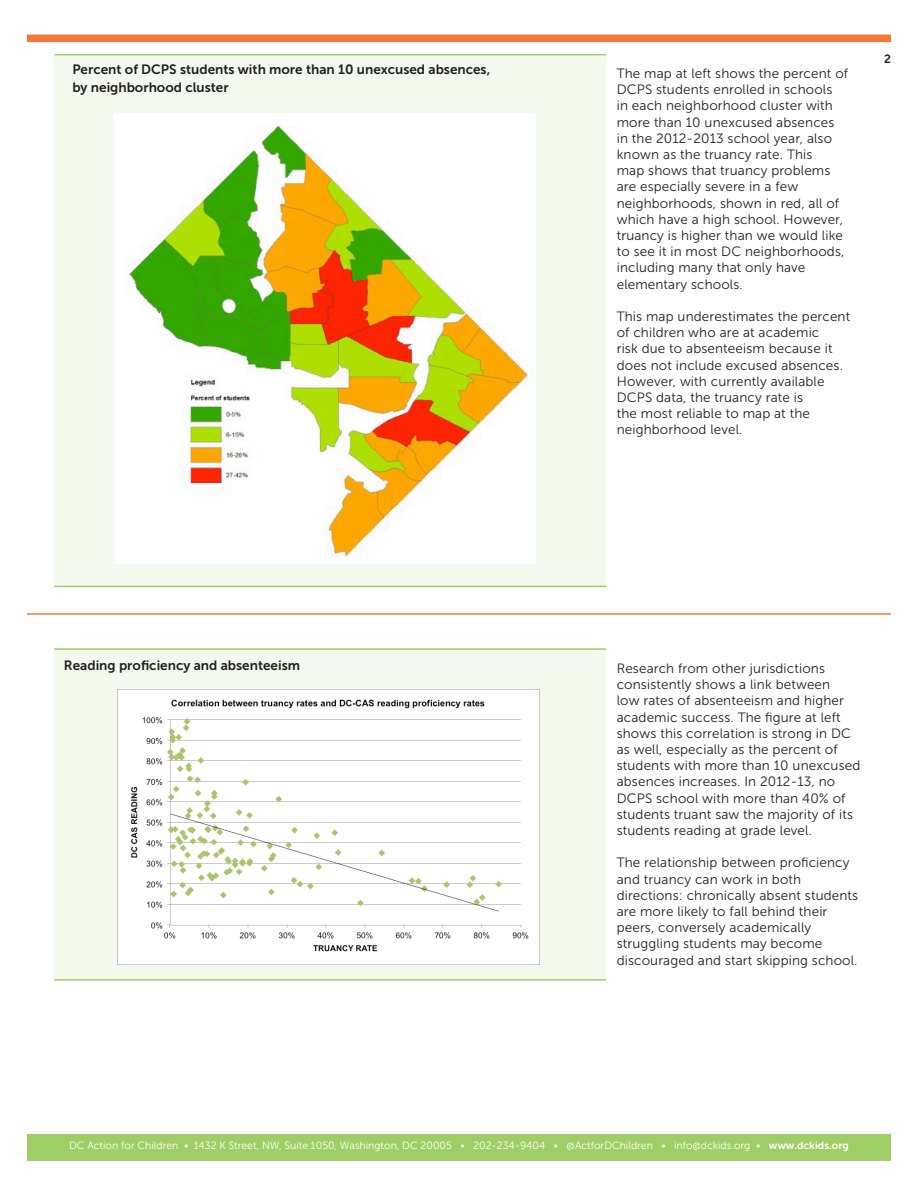
<style>
.page{position:relative;width:918px;height:1188px;background:#fff}
.page>*{position:absolute;margin:0;border:0;box-sizing:border-box;transform-origin:0 0}
.t1{font:13.5px/16.2px "Museo Sans 300";letter-spacing:.01em;color:#231f20}
.t2{font:13.5px/18px "Museo Sans 700";color:#231f20}
.t3{font:12px "Museo Sans 700";color:#231f20}
.t4{font:10.5px "Museo Sans 300";color:#fff}
.s1{font-family:"Museo Sans 700"}
</style>
<div class="page">
<div style="left:27px;top:1134px;width:864px;height:27px;background:#9fce66"></div>
<div style="left:27px;top:35px;width:864px;height:7px;background:#f37736"></div>
<div style="left:54px;top:648px;width:552px;height:331px;background:#f4f9ed"></div>
<img style="left:118px;top:689px;width:422px;height:276px">
<hr style="left:54px;top:648px;width:552px;height:2px;background:#9fce66">
<hr style="left:54px;top:979px;width:552px;height:2px;background:#9fce66">
<div style="left:54px;top:56px;width:552px;height:530px;background:#f4f9ed"></div>
<hr style="left:54px;top:54px;width:552px;height:1px;background:#9fce66">
<hr style="left:54px;top:586px;width:552px;height:1px;background:#9fce66">
<hr style="left:27px;top:613px;width:864px;height:2px;background:#f37736">
<img style="left:115px;top:113px;width:420px;height:451px">
<p class="t2" style="left:72px;top:61px;width:419px">Percent of DCPS students with more than 10 unexcused absences, by neighborhood cluster</p>
<p class="t1" style="left:617px;top:65px;width:233px">The map at left shows the percent of<br>DCPS students enrolled in schools<br>in each neighborhood cluster with more than 10 unexcused absences in the 2012-2013 school year, also known as the truancy rate. This<br>map shows that truancy problems are especially severe in a few neighborhoods, shown in red, all of which have a high school. However, truancy is higher than we would like to see it in most DC neighborhoods, including many that only have elementary schools.</p>
<p class="t1" style="left:617px;top:308px;width:235px">This map underestimates the percent of children who are at academic<br>risk due to absenteeism because it does not include excused absences.<br>However, with currently available<br>DCPS data, the truancy rate is<br>the most reliable to map at the neighborhood level.</p>
<p class="t3" style="left:884px;top:53px;width:8px">2</p>
<p class="t2" style="left:64px;top:656px;width:238px">Reading proficiency and absenteeism</p>
<p class="t1" style="left:617px;top:660px;width:245px">Research from other jurisdictions consistently shows a link between<br>low rates of absenteeism and higher academic success. The figure at left shows this correlation is strong in DC as well, especially as the percent of students with more than 10 unexcused absences increases. In 2012-13, no DCPS school with more than 40% of students truant saw the majority of its students reading at grade level.</p>
<p class="t1" style="left:617px;top:855px;width:243px">The relationship between proficiency and truancy can work in both directions: chronically absent students are more likely to fall behind their peers, conversely academically struggling students may become discouraged and start skipping school.</p>
<p class="t4" style="left:69px;top:1140px;width:781px">DC Action for Children • 1432 K Street, NW, Suite 1050, Washington, DC 20005 • 202-234-9404 • @ActforDChildren • info@dckids.org • <span class="s1">www.dckids.org</span></p>
</div>
